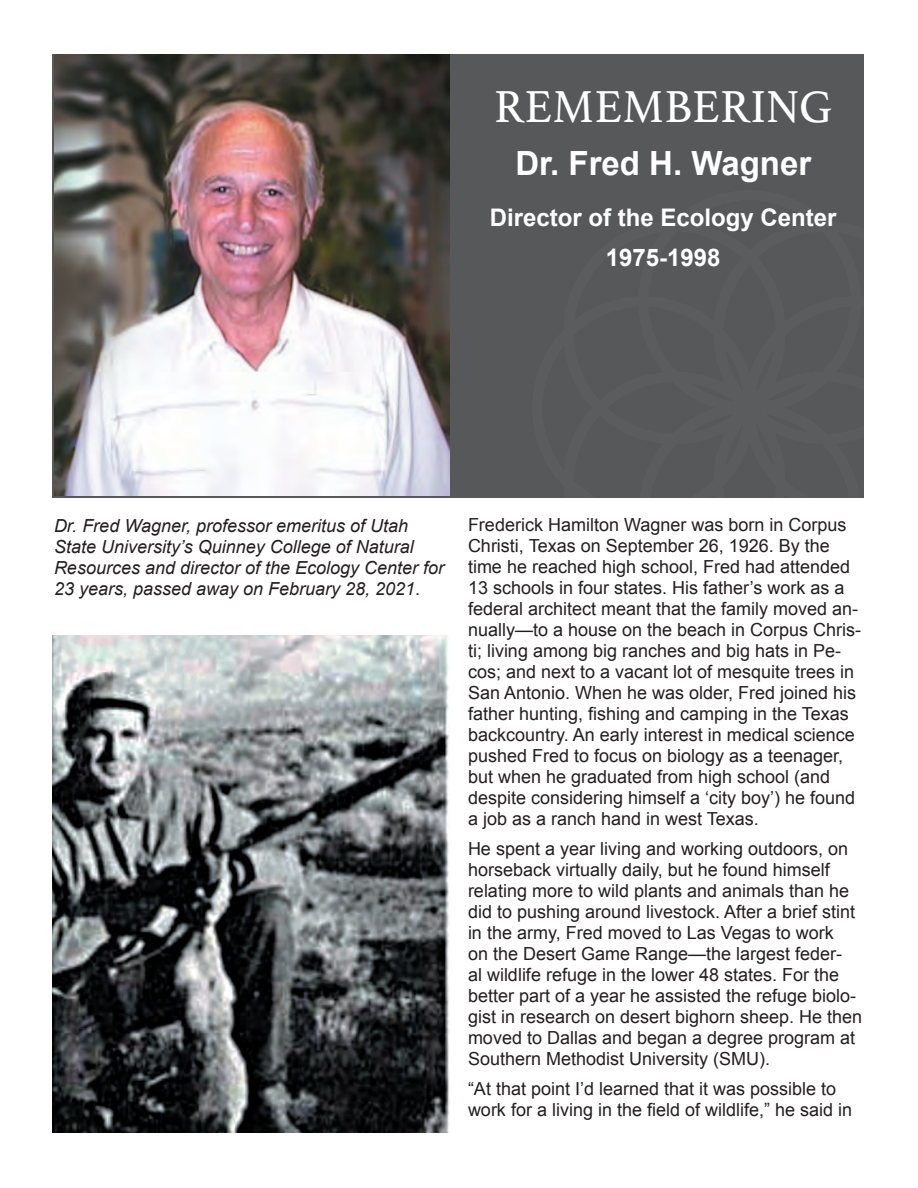
<style>
.page{position:relative;width:918px;height:1188px;background:#fff}
.page>*{position:absolute;margin:0;border:0;box-sizing:border-box;transform-origin:0 0}
.t1{font:46.95px "Athelas";color:#fff}
.t2{font:700 33.3px "Arial";color:#fff}
.t3{font:700 24.3px/39.6px "Arial";color:#fff;text-align:center}
.t4{font:18px/21px "Arial";color:#231f20}
.t5{font:italic 18px/21px "Arial";color:#231f20}
.s1{font-style:normal}
</style>
<div class="page">
<div style="left:52px;top:54px;width:812px;height:443px;background:#57585a"></div>
<img style="left:54px;top:54px;width:396px;height:442px">
<img style="left:52px;top:636px;width:398px;height:496px">
<h1 class="t1" style="left:494px;top:69px;width:340px">REMEMBERING</h1>
<h2 class="t2" style="left:515px;top:141px;width:297px">Dr. Fred H. Wagner</h2>
<h3 class="t3" style="left:490px;top:199px;width:348px">Director of the Ecology Center<br>1975-1998</h3>
<p class="t5" style="left:54px;top:515px;width:392px">Dr. Fred Wagner, professor emeritus of Utah State University’s Quinney College of Natural Resources and director of the Ecology Center for 23 years, passed away on February 28, 2021<span class="s1">.</span></p>
<p class="t4" style="left:468px;top:514px;width:395px">Frederick Hamilton Wagner was born in Corpus Christi, Texas on September 26, 1926. By the time he reached high school, Fred had attended 13 schools in four states. His father’s work as a federal architect meant that the family moved an&shy;nually—to a house on the beach in Corpus Chris&shy;ti; living among big ranches and big hats in Pe&shy;cos; and next to a vacant lot of mesquite trees in San Antonio. When he was older, Fred joined his father hunting, fishing and camping in the Texas backcountry. An early interest in medical science pushed Fred to focus on biology as a teenager, but when he graduated from high school (and despite considering himself a ‘city boy’) he found a job as a ranch hand in west Texas.</p>
<p class="t4" style="left:468px;top:838px;width:396px">He spent a year living and working outdoors, on horseback virtually daily, but he found himself relating more to wild plants and animals than he did to pushing around livestock. After a brief stint in the army, Fred moved to Las Vegas to work<br>on the Desert Game Range—the largest feder-<br>al wildlife refuge in the lower 48 states. For the better part of a year he assisted the refuge biolo&shy;gist in research on desert bighorn sheep. He then moved to Dallas and began a degree program at Southern Methodist University (SMU).</p>
<p class="t4" style="left:468px;top:1078px;width:386px">“At that point I’d learned that it was possible to work for a living in the field of wildlife,” he said in</p>
</div>
